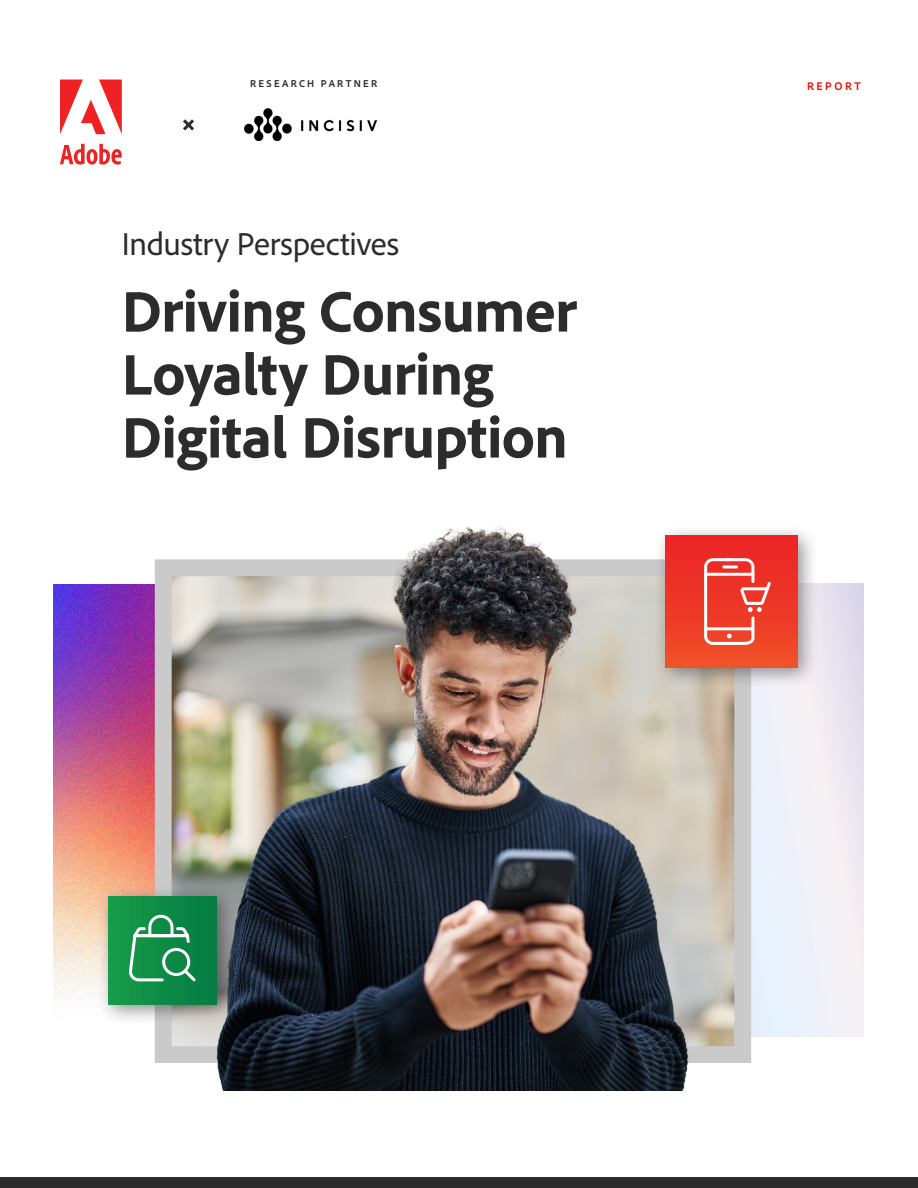
<style>
.page{position:relative;width:918px;height:1188px;background:#fff}
.page>*{position:absolute;margin:0;border:0;box-sizing:border-box;transform-origin:0 0}
.Cover_Title{font:800 60px/63px "Adobe Clean";letter-spacing:-.01em;color:#2c2c2c}
.Cover_Subtitle{font:33px "Adobe Clean";letter-spacing:-.01em;color:#2c2c2c}
.Eyebrow{font:700 11.7px "Adobe Clean";letter-spacing:.215em;color:#eb1000}
.Eyebrow-2{font:700 10.5px "Adobe Clean";letter-spacing:.22em;color:#2c2c2c}
</style>
<div class="page">
<div style="left:0;top:1178px;width:918px;height:10px;background:#2c2c2c"></div>
<img style="left:53px;top:585px;width:102px;height:454px">
<img style="left:173px;top:577px;width:560px;height:468px">
<div style="left:155px;top:559px;width:596px;height:504px;border:17px solid #cacaca"></div>
<img style="left:201px;top:526px;width:528px;height:565px">
<div style="left:655px;top:525px;width:164px;height:164px;background:#231f20;opacity:.48"></div>
<div style="left:666px;top:536px;width:131px;height:131px;background:linear-gradient(to bottom,#eb2126,#ef4e29)"></div>
<div style="left:97px;top:885px;width:141px;height:141px;background:#231f20;opacity:.48"></div>
<div style="left:108px;top:896px;width:108px;height:108px;background:linear-gradient(to right,#169d49,#057b44)"></div>
<svg style="left:703px;top:557px;width:70px;height:89px;background:#f05e52"></svg>
<svg style="left:127px;top:913px;width:71px;height:106px;background:#419f6b"></svg>
<svg style="left:60px;top:80px;width:62px;height:54px"></svg>
<svg style="left:60px;top:144px;width:62px;height:21px"></svg>
<svg style="left:183px;top:119px;width:11px;height:12px"></svg>
<img style="left:245px;top:109px;width:132px;height:32px">
<p class="Eyebrow-2" style="left:250px;top:77px;width:129px">RESEARCH PARTNER</p>
<p class="Eyebrow" style="left:807px;top:78px;width:55px">REPORT</p>
<p class="Cover_Subtitle" style="left:122px;top:223px;width:279px">Industry Perspectives</p>
<p class="Cover_Title" style="left:122px;top:278px;width:457px">Driving Consumer<br>Loyalty During<br>Digital Disruption</p>
</div>
